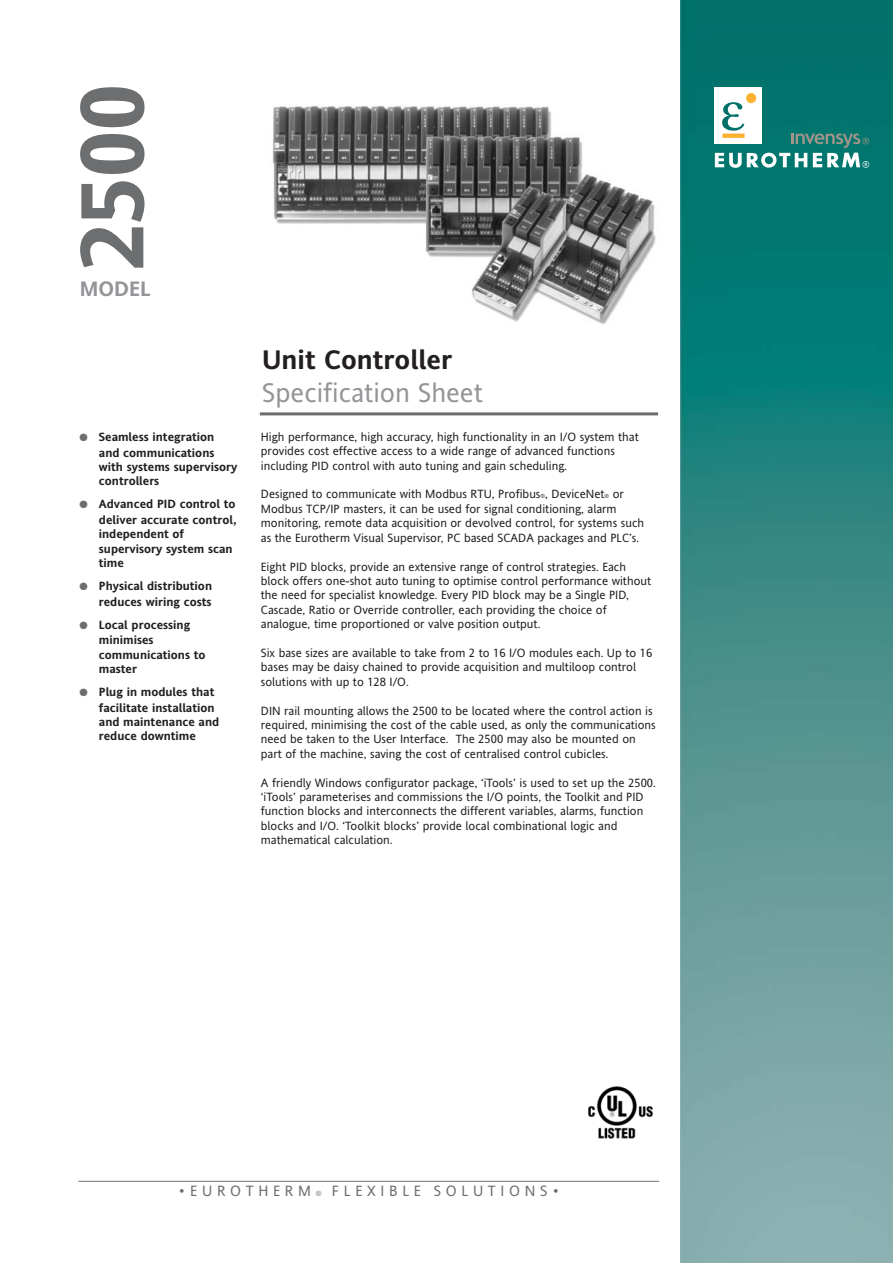
<style>
.page{position:relative;width:893px;height:1263px;background:#fff}
.page>*{position:absolute;margin:0;border:0;box-sizing:border-box;transform-origin:0 0}
.t1{font:700 90px "Invensys Andale";color:#6c6e70}
.t2{font:27px "Invensys Andale";color:#939598}
.t3{font:700 27px "Invensys Andale";color:#231f20}
.t4{font:700 21px "Invensys Andale";color:#939598}
.t5{font:15px "Invensys Andale";letter-spacing:.31em;color:#6c6e70}
.t6{font:12px/14.4px "Invensys Andale";color:#231f20}
.t7{font:700 12px/15.6px "Invensys Andale";color:#231f20}
.s1{color:#6c6e70}
.s2{font-size:6px}
.s3{font-size:7.5px}
</style>
<div class="page">
<img style="left:588px;top:1086px;width:64px;height:53px">
<img style="left:680px;top:0;width:213px;height:1263px">
<hr style="left:260px;top:412px;width:398px;height:3px;background:#6c6e70">
<hr style="left:79px;top:1181px;width:580px;height:1px;background:#6c6e70">
<div style="left:715px;top:87px;width:47px;height:57px;background:#fff"></div>
<div style="left:746px;top:93px;width:10px;height:10px;background:#fcb131;border-radius:50%"></div>
<svg style="left:715px;top:100px;width:154px;height:68px"></svg>
<img style="left:273px;top:105px;width:383px;height:220px">
<h1 class="t1" style="left:78px;top:271px;width:188px;rotate:-90deg">2500</h1>
<h3 class="t4" style="left:80px;top:281px;width:72px">MODEL</h3>
<p class="t7" style="left:79px;top:430px;width:137px;text-align:right"><span class="s1">●</span> Seamless integration and communications</p>
<p class="t7" style="left:99px;top:461px;width:140px;line-height:14.4px">with systems supervisory controllers</p>
<p class="t7" style="left:79px;top:497px;width:159px;text-align:right"><span class="s1">●</span> Advanced PID control to deliver accurate control,</p>
<p class="t7" style="left:99px;top:528px;width:135px;line-height:14.4px">independent of supervisory system scan time</p>
<p class="t7" style="left:79px;top:579px;width:134px;text-align:right"><span class="s1">●</span> Physical distribution reduces wiring costs</p>
<p class="t7" style="left:99px;top:618px;width:93px;text-indent:-20px"><span class="s1">●</span> Local processing minimises</p>
<p class="t7" style="left:99px;top:648px;width:108px;line-height:14.4px">communications to master</p>
<p class="t7" style="left:79px;top:685px;width:137px;text-align:right"><span class="s1">●</span> Plug in modules that facilitate installation</p>
<p class="t7" style="left:99px;top:716px;width:122px;line-height:14.4px">and maintenance and reduce downtime</p>
<h2 class="t3" style="left:262px;top:350px;width:191px">Unit Controller</h2>
<h2 class="t2" style="left:262px;top:382px;width:222px">Specification Sheet</h2>
<p class="t6" style="left:261px;top:431px;width:379px">High performance, high accuracy, high functionality in an I/O system that provides cost effective access to a wide range of advanced functions including PID control with auto tuning and gain scheduling.</p>
<p class="t6" style="left:261px;top:488px;width:385px">Designed to communicate with Modbus RTU, Profibus<span class="s2">®</span>, DeviceNet<span class="s2">®</span> or Modbus TCP/IP masters, it can be used for signal conditioning, alarm monitoring, remote data acquisition or devolved control, for systems such as the Eurotherm Visual Supervisor, PC based SCADA packages and PLC’s.</p>
<p class="t6" style="left:261px;top:560px;width:392px">Eight PID blocks, provide an extensive range of control strategies. Each block offers one-shot auto tuning to optimise control performance without the need for specialist knowledge. Every PID block may be a Single PID, Cascade, Ratio or Override controller, each providing the choice of analogue, time proportioned or valve position output.</p>
<p class="t6" style="left:261px;top:647px;width:393px">Six base sizes are available to take from 2 to 16 I/O modules each. Up to 16 bases may be daisy chained to provide acquisition and multiloop control solutions with up to 128 I/O.</p>
<p class="t6" style="left:261px;top:704px;width:396px">DIN rail mounting allows the 2500 to be located where the control action is required, minimising the cost of the cable used, as only the communications need be taken to the User Interface. The 2500 may also be mounted on part of the machine, saving the cost of centralised control cubicles.</p>
<p class="t6" style="left:261px;top:776px;width:396px">A friendly Windows configurator package, ‘iTools’ is used to set up the 2500. ‘iTools’ parameterises and commissions the I/O points, the Toolkit and PID function blocks and interconnects the different variables, alarms, function blocks and I/O. ‘Toolkit blocks’ provide local combinational logic and mathematical calculation.</p>
<p class="t5" style="left:178px;top:1185px;width:383px">•EUROTHERM <span class="s3">®</span> FLEXIBLE SOLUTIONS•</p>
</div>
